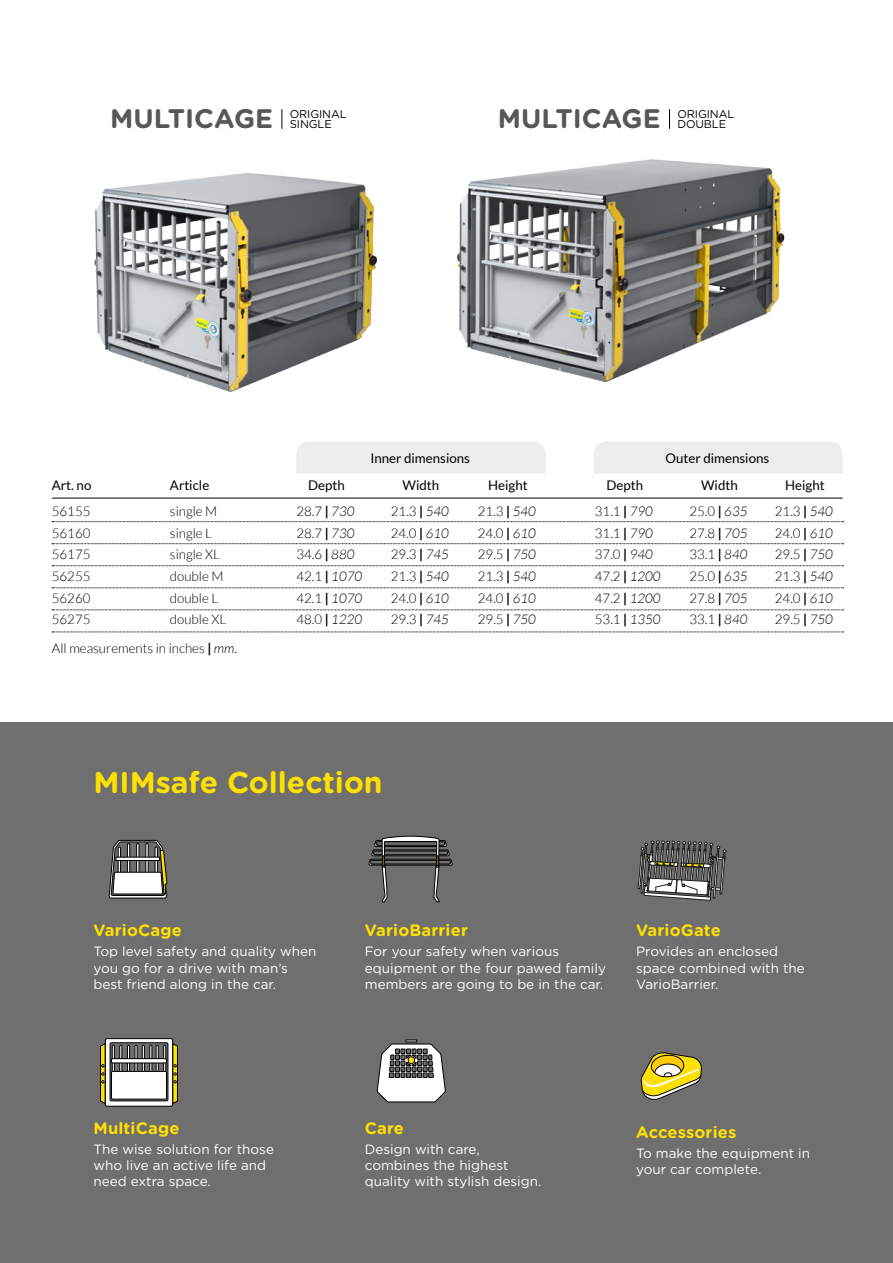
<style>
.page{position:relative;width:893px;height:1263px;background:#fff}
.page>*{position:absolute;margin:0;border:0;box-sizing:border-box;transform-origin:0 0}
.t1{font:700 30px "Gotham Rounded";color:#ffe000}
.t2{font:700 26.85px "Gotham Rounded";color:#575756}
.t3{font:700 16.5px "Gotham Rounded";letter-spacing:.01em;color:#ffe000}
.t4{font:13.5px/16.2px "Gotham Rounded";color:#fff}
.t5{font:300 13.35px "Lato";color:#000}
.t6{font:13.35px "Lato";color:#000}
.t7{font:11.25px "Gotham Rounded";letter-spacing:-.01em;color:#000}
.s1{font-weight:700}
.s2{font-style:italic}
</style>
<div class="page">
<img style="left:457px;top:159px;width:328px;height:223px">
<img style="left:94px;top:173px;width:283px;height:219px">
<div style="left:0;top:722px;width:893px;height:541px;background:#706f6f"></div>
<svg style="left:282px;top:109px;width:1px;height:20px"></svg>
<svg style="left:669px;top:109px;width:1px;height:20px"></svg>
<svg style="left:369px;top:836px;width:83px;height:66px"></svg>
<svg style="left:638px;top:841px;width:88px;height:59px"></svg>
<svg style="left:109px;top:840px;width:58px;height:58px"></svg>
<div style="left:116px;top:857px;width:44px;height:3px;border:1px solid #000"></div>
<svg style="left:641px;top:1052px;width:60px;height:48px"></svg>
<svg style="left:100px;top:1038px;width:78px;height:68px;background:#a8a597"></svg>
<svg style="left:377px;top:1040px;width:68px;height:62px"></svg>
<hr style="left:52px;top:498px;width:791px;height:1px;background:#000">
<svg style="left:52px;top:521px;width:792px;height:1px"></svg>
<svg style="left:52px;top:565px;width:792px;height:1px"></svg>
<svg style="left:52px;top:610px;width:792px;height:1px"></svg>
<svg style="left:52px;top:543px;width:792px;height:1px"></svg>
<svg style="left:52px;top:588px;width:792px;height:1px"></svg>
<svg style="left:52px;top:632px;width:792px;height:1px"></svg>
<div style="left:296px;top:441px;width:250px;height:32px;background:#ededed"></div>
<div style="left:594px;top:441px;width:249px;height:32px;background:#ededed"></div>
<h2 class="t2" style="left:110px;top:99px;width:164px">MULTICAGE</h2>
<p class="t7" style="left:290px;top:116px;width:44px">SINGLE</p>
<p class="t7" style="left:290px;top:106px;width:58px">ORIGINAL</p>
<h2 class="t2" style="left:498px;top:99px;width:164px">MULTICAGE</h2>
<p class="t7" style="left:677px;top:116px;width:50px">DOUBLE</p>
<p class="t7" style="left:677px;top:106px;width:58px">ORIGINAL</p>
<p class="t6" style="left:370px;top:450px;width:101px">Inner dimensions</p>
<p class="t6" style="left:665px;top:450px;width:105px">Outer dimensions</p>
<p class="t6" style="left:52px;top:478px;width:41px">Art. no</p>
<p class="t6" style="left:170px;top:478px;width:41px">Article</p>
<p class="t6" style="left:308px;top:478px;width:38px">Depth</p>
<p class="t6" style="left:402px;top:478px;width:38px">Width</p>
<p class="t6" style="left:488px;top:478px;width:41px">Height</p>
<p class="t6" style="left:607px;top:478px;width:38px">Depth</p>
<p class="t6" style="left:701px;top:478px;width:38px">Width</p>
<p class="t6" style="left:785px;top:478px;width:41px">Height</p>
<p class="t5" style="left:52px;top:504px;width:40px">56155</p>
<p class="t5" style="left:170px;top:504px;width:49px">single M</p>
<p class="t5" style="left:296px;top:504px;width:60px">28.7 <span class="s1">|</span> <span class="s2">730</span></p>
<p class="t5" style="left:391px;top:504px;width:60px">21.3 <span class="s1">|</span> <span class="s2">540</span></p>
<p class="t5" style="left:478px;top:504px;width:60px">21.3 <span class="s1">|</span> <span class="s2">540</span></p>
<p class="t5" style="left:595px;top:504px;width:60px">31.1 <span class="s1">|</span> <span class="s2">790</span></p>
<p class="t5" style="left:689px;top:504px;width:60px">25.0 <span class="s1">|</span> <span class="s2">635</span></p>
<p class="t5" style="left:775px;top:504px;width:60px">21.3 <span class="s1">|</span> <span class="s2">540</span></p>
<p class="t5" style="left:52px;top:526px;width:40px">56160</p>
<p class="t5" style="left:170px;top:526px;width:44px">single L</p>
<p class="t5" style="left:296px;top:526px;width:60px">28.7 <span class="s1">|</span> <span class="s2">730</span></p>
<p class="t5" style="left:391px;top:526px;width:60px">24.0 <span class="s1">|</span> <span class="s2">610</span></p>
<p class="t5" style="left:478px;top:526px;width:60px">24.0 <span class="s1">|</span> <span class="s2">610</span></p>
<p class="t5" style="left:595px;top:526px;width:60px">31.1 <span class="s1">|</span> <span class="s2">790</span></p>
<p class="t5" style="left:689px;top:526px;width:60px">27.8 <span class="s1">|</span> <span class="s2">705</span></p>
<p class="t5" style="left:775px;top:526px;width:60px">24.0 <span class="s1">|</span> <span class="s2">610</span></p>
<p class="t5" style="left:52px;top:547px;width:40px">56175</p>
<p class="t5" style="left:170px;top:547px;width:52px">single XL</p>
<p class="t5" style="left:296px;top:547px;width:60px">34.6 <span class="s1">|</span> <span class="s2">880</span></p>
<p class="t5" style="left:391px;top:547px;width:60px">29.3 <span class="s1">|</span> <span class="s2">745</span></p>
<p class="t5" style="left:478px;top:547px;width:60px">29.5 <span class="s1">|</span> <span class="s2">750</span></p>
<p class="t5" style="left:595px;top:547px;width:60px">37.0 <span class="s1">|</span> <span class="s2">940</span></p>
<p class="t5" style="left:689px;top:547px;width:60px">33.1 <span class="s1">|</span> <span class="s2">840</span></p>
<p class="t5" style="left:775px;top:547px;width:60px">29.5 <span class="s1">|</span> <span class="s2">750</span></p>
<p class="t5" style="left:52px;top:569px;width:40px">56255</p>
<p class="t5" style="left:170px;top:569px;width:55px">double M</p>
<p class="t5" style="left:296px;top:569px;width:67px">42.1 <span class="s1">|</span> <span class="s2">1070</span></p>
<p class="t5" style="left:391px;top:569px;width:60px">21.3 <span class="s1">|</span> <span class="s2">540</span></p>
<p class="t5" style="left:478px;top:569px;width:60px">21.3 <span class="s1">|</span> <span class="s2">540</span></p>
<p class="t5" style="left:595px;top:569px;width:67px">47.2 <span class="s1">|</span> <span class="s2">1200</span></p>
<p class="t5" style="left:689px;top:569px;width:60px">25.0 <span class="s1">|</span> <span class="s2">635</span></p>
<p class="t5" style="left:775px;top:569px;width:60px">21.3 <span class="s1">|</span> <span class="s2">540</span></p>
<p class="t5" style="left:52px;top:591px;width:40px">56260</p>
<p class="t5" style="left:170px;top:591px;width:50px">double L</p>
<p class="t5" style="left:296px;top:591px;width:67px">42.1 <span class="s1">|</span> <span class="s2">1070</span></p>
<p class="t5" style="left:391px;top:591px;width:60px">24.0 <span class="s1">|</span> <span class="s2">610</span></p>
<p class="t5" style="left:478px;top:591px;width:60px">24.0 <span class="s1">|</span> <span class="s2">610</span></p>
<p class="t5" style="left:595px;top:591px;width:67px">47.2 <span class="s1">|</span> <span class="s2">1200</span></p>
<p class="t5" style="left:689px;top:591px;width:60px">27.8 <span class="s1">|</span> <span class="s2">705</span></p>
<p class="t5" style="left:775px;top:591px;width:60px">24.0 <span class="s1">|</span> <span class="s2">610</span></p>
<p class="t5" style="left:52px;top:612px;width:40px">56275</p>
<p class="t5" style="left:170px;top:612px;width:58px">double XL</p>
<p class="t5" style="left:296px;top:612px;width:67px">48.0 <span class="s1">|</span> <span class="s2">1220</span></p>
<p class="t5" style="left:391px;top:612px;width:60px">29.3 <span class="s1">|</span> <span class="s2">745</span></p>
<p class="t5" style="left:478px;top:612px;width:60px">29.5 <span class="s1">|</span> <span class="s2">750</span></p>
<p class="t5" style="left:595px;top:612px;width:67px">53.1 <span class="s1">|</span> <span class="s2">1350</span></p>
<p class="t5" style="left:689px;top:612px;width:60px">33.1 <span class="s1">|</span> <span class="s2">840</span></p>
<p class="t5" style="left:775px;top:612px;width:60px">29.5 <span class="s1">|</span> <span class="s2">750</span></p>
<p class="t5" style="left:52px;top:641px;width:187px">All measurements in inches <span class="s1">|</span> <span class="s2">mm</span>.</p>
<h1 class="t1" style="left:94px;top:760px;width:291px">MIMsafe Collection</h1>
<p class="t3" style="left:94px;top:918px;width:90px">VarioCage</p>
<p class="t4" style="left:94px;top:943px;width:224px">Top level safety and quality when you go for a drive with man’s best friend along in the car.</p>
<p class="t3" style="left:365px;top:918px;width:105px">VarioBarrier</p>
<p class="t4" style="left:365px;top:943px;width:243px">For your safety when various equipment or the four pawed family members are going to be in the car.</p>
<p class="t3" style="left:636px;top:918px;width:86px">VarioGate</p>
<p class="t4" style="left:636px;top:943px;width:170px">Provides an enclosed space combined with the<br>VarioBarrier.</p>
<p class="t3" style="left:94px;top:1116px;width:87px">MultiCage</p>
<p class="t4" style="left:94px;top:1140px;width:182px">The wise solution for those who live an active life and need extra space.</p>
<p class="t3" style="left:365px;top:1116px;width:41px">Care</p>
<p class="t4" style="left:365px;top:1140px;width:178px">Design with care, combines the highest quality with stylish design.</p>
<p class="t3" style="left:636px;top:1120px;width:102px">Accessories</p>
<p class="t4" style="left:636px;top:1144px;width:176px">To make the equipment in your car complete.</p>
</div>
